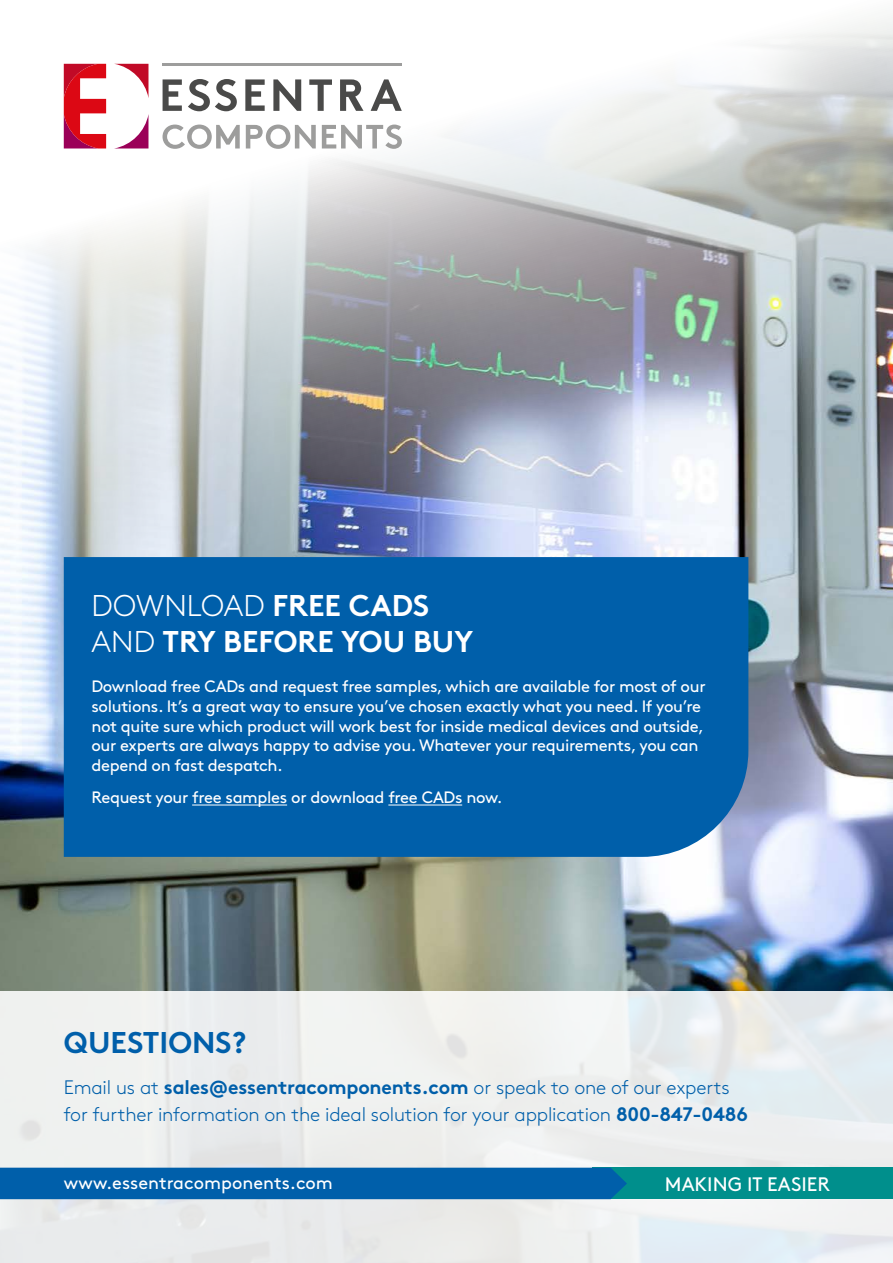
<style>
.page{position:relative;width:893px;height:1263px;background:#fff}
.page>*{position:absolute;margin:0;border:0;box-sizing:border-box;transform-origin:0 0}
.t1{font:700 30px/36px "Brown Pro";color:#fff}
.t2{font:700 30px "Brown Pro";color:#005faa}
.t3{font:300 19.5px/27px "Brown Pro";letter-spacing:-.01em;color:#005faa}
.t4{font:19.5px "Brown Pro";color:#fff}
.t5{font:18px "Brown Pro";color:#fff}
.t6{font:16.5px/19.5px "Brown Pro";letter-spacing:-.02em;color:#fff}
.s1{font-weight:300}
.s2{font-weight:700}
</style>
<div class="page">
<img style="left:0;top:750px;width:893px;height:241px">
<div style="left:0;top:991px;width:893px;height:272px;background:#edeeef"></div>
<div style="left:592px;top:1168px;width:301px;height:31px;background:#008f8c"></div>
<div style="left:0;top:1168px;width:627px;height:31px;background:#005faa"></div>
<img style="left:0;top:17px;width:893px;height:733px">
<div style="left:64px;top:557px;width:684px;height:300px;background:#005faa"></div>
<svg style="left:163px;top:125px;width:77px;height:24px"></svg>
<svg style="left:246px;top:125px;width:70px;height:24px"></svg>
<svg style="left:322px;top:125px;width:80px;height:24px"></svg>
<svg style="left:163px;top:79px;width:19px;height:32px"></svg>
<svg style="left:245px;top:79px;width:20px;height:32px"></svg>
<svg style="left:309px;top:79px;width:23px;height:32px"></svg>
<svg style="left:340px;top:79px;width:24px;height:32px"></svg>
<svg style="left:273px;top:79px;width:28px;height:32px"></svg>
<svg style="left:371px;top:79px;width:31px;height:32px"></svg>
<svg style="left:188px;top:79px;width:49px;height:32px"></svg>
<hr style="left:163px;top:64px;width:239px;height:2px;background:#9d9d9c">
<svg style="left:114px;top:114px;width:34px;height:34px"></svg>
<svg style="left:114px;top:64px;width:34px;height:34px"></svg>
<svg style="left:64px;top:64px;width:42px;height:84px"></svg>
<hr style="left:192px;top:805px;width:95px;height:1px;background:#fff">
<hr style="left:388px;top:805px;width:74px;height:1px;background:#fff">
<h1 class="t1" style="left:92px;top:584px;width:383px"><span class="s1">DOWNLOAD</span> FREE CADS<br><span class="s1">AND</span> TRY BEFORE YOU BUY</h1>
<p class="t6" style="left:91px;top:676px;width:616px">Download free CADs and request free samples, which are available for most of our solutions. It’s a great way to ensure you’ve chosen exactly what you need. If you’re not quite sure which product will work best for inside medical devices and outside, our experts are always happy to advise you. Whatever your requirements, you can depend on fast despatch.</p>
<p class="t6" style="left:91px;top:786px;width:413px">Request your free samples or download free CADs now.</p>
<h1 class="t2" style="left:64px;top:1018px;width:184px">QUESTIONS?</h1>
<p class="t3" style="left:64px;top:1072px;width:686px">Email us at <span class="s2">sales@essentracomponents.com</span> or speak to one of our experts for further information on the ideal solution for your application <span class="s2">800-847-0486</span></p>
<p class="t5" style="left:64px;top:1169px;width:271px">www.essentracomponents.com</p>
<p class="t4" style="left:665px;top:1169px;width:167px">MAKING IT EASIER</p>
</div>
